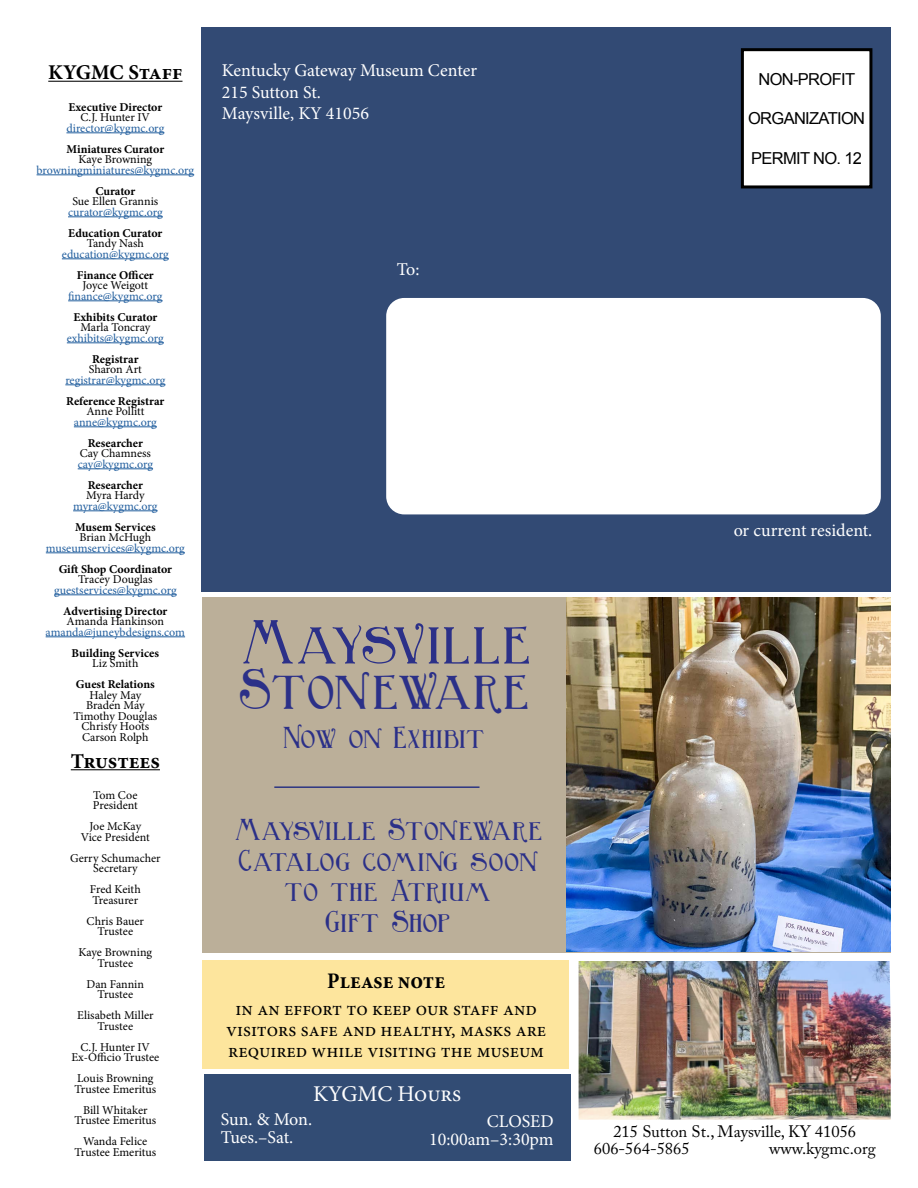
<style>
.page{position:relative;width:918px;height:1188px;background:#fff}
.page>*{position:absolute;margin:0;border:0;box-sizing:border-box;transform-origin:0 0}
.t1{font:52.5px "Birmingham";letter-spacing:.005em;color:#2b3088}
.t2{font:48px "Birmingham";letter-spacing:-.025em;color:#2b3088}
.t3{font:25.5px/30.6px "Birmingham";color:#2b3088;text-align:center}
.t4{font:22.5px "Minion Pro";letter-spacing:-.005em;color:#fff}
.t5{font:700 condensed 22.5px "Minion Pro";color:#000}
.t6{font:700 21px "Minion Pro";color:#000}
.t7{font:19.5px/21px "Minion Pro";color:#000;text-align:center}
.t8{font:18px/21.6px "Minion Pro";color:#fff}
.t9{font:16.5px/16.5px "Adobe Caslon Pro";color:#000}
.t10{font:16.5px "Arial";letter-spacing:-.04em;color:#000}
.t11{font:12px/10.5px "Minion Pro";letter-spacing:-.01em;color:#000;text-align:center}
.t12{font:12px "Minion Pro";letter-spacing:-.01em;color:#215e9e}
.t13{font:700 12px "Minion Pro";color:#000}
</style>
<div class="page">
<hr style="left:48px;top:81px;width:135px;height:1px;background:#000">
<hr style="left:66px;top:133px;width:98px;height:1px;background:#215e9e">
<hr style="left:37px;top:175px;width:157px;height:1px;background:#215e9e">
<hr style="left:68px;top:217px;width:95px;height:1px;background:#215e9e">
<hr style="left:62px;top:259px;width:107px;height:1px;background:#215e9e">
<hr style="left:68px;top:301px;width:95px;height:1px;background:#215e9e">
<hr style="left:67px;top:343px;width:97px;height:1px;background:#215e9e">
<hr style="left:65px;top:385px;width:100px;height:1px;background:#215e9e">
<hr style="left:74px;top:427px;width:83px;height:1px;background:#215e9e">
<hr style="left:78px;top:469px;width:75px;height:1px;background:#215e9e">
<hr style="left:73px;top:511px;width:85px;height:1px;background:#215e9e">
<hr style="left:46px;top:553px;width:139px;height:1px;background:#215e9e">
<hr style="left:54px;top:595px;width:123px;height:1px;background:#215e9e">
<hr style="left:46px;top:637px;width:139px;height:1px;background:#215e9e">
<hr style="left:71px;top:769px;width:89px;height:1px;background:#000">
<div style="left:203px;top:597px;width:688px;height:356px;background:#bbaf99"></div>
<img style="left:579px;top:961px;width:312px;height:159px">
<div style="left:201px;top:27px;width:690px;height:565px;background:#324a74"></div>
<div style="left:386px;top:298px;width:495px;height:216px;background:#fff;border-radius:18px"></div>
<div style="left:742px;top:50px;width:129px;height:137px;background:#fff"></div>
<div style="left:741px;top:48px;width:131px;height:140px;border:3px solid #000"></div>
<div style="left:204px;top:1074px;width:367px;height:87px;background:#324c74"></div>
<div style="left:202px;top:960px;width:367px;height:109px;background:#fde59d"></div>
<img style="left:567px;top:597px;width:324px;height:354px">
<hr style="left:274px;top:786px;width:206px;height:2px;background:#2c3582">
<h3 class="t6" style="left:48px;top:58px;width:136px">KYGMC Staff</h3>
<p class="t13" style="left:68px;top:98px;width:95px">Executive Director</p>
<p class="t11" style="left:81px;top:112px;width:71px">C.J. Hunter IV</p>
<p class="t12" style="left:66px;top:120px;width:99px">director@kygmc.org</p>
<p class="t13" style="left:67px;top:140px;width:99px">Miniatures Curator</p>
<p class="t11" style="left:79px;top:154px;width:75px">Kaye Browning</p>
<p class="t12" style="left:37px;top:162px;width:159px">browningminiatures@kygmc.org</p>
<p class="t13" style="left:95px;top:182px;width:41px">Curator</p>
<p class="t11" style="left:72px;top:196px;width:87px">Sue Ellen Grannis</p>
<p class="t12" style="left:68px;top:204px;width:96px">curator@kygmc.org</p>
<p class="t13" style="left:68px;top:224px;width:96px">Education Curator</p>
<p class="t11" style="left:87px;top:238px;width:59px">Tandy Nash</p>
<p class="t12" style="left:62px;top:246px;width:109px">education@kygmc.org</p>
<p class="t13" style="left:77px;top:266px;width:78px">Finance Officer</p>
<p class="t11" style="left:83px;top:280px;width:67px">Joyce Weigott</p>
<p class="t12" style="left:68px;top:288px;width:96px">finance@kygmc.org</p>
<p class="t13" style="left:73px;top:308px;width:86px">Exhibits Curator</p>
<p class="t11" style="left:80px;top:322px;width:72px">Marla Toncray</p>
<p class="t12" style="left:67px;top:330px;width:99px">exhibits@kygmc.org</p>
<p class="t13" style="left:92px;top:350px;width:48px">Registrar</p>
<p class="t11" style="left:89px;top:364px;width:55px">Sharon Art</p>
<p class="t12" style="left:65px;top:372px;width:102px">registrar@kygmc.org</p>
<p class="t13" style="left:66px;top:392px;width:100px">Reference Registrar</p>
<p class="t11" style="left:86px;top:406px;width:59px">Anne Pollitt</p>
<p class="t12" style="left:74px;top:414px;width:84px">anne@kygmc.org</p>
<p class="t13" style="left:88px;top:434px;width:57px">Researcher</p>
<p class="t11" style="left:80px;top:448px;width:73px">Cay Chamness</p>
<p class="t12" style="left:78px;top:456px;width:77px">cay@kygmc.org</p>
<p class="t13" style="left:88px;top:476px;width:57px">Researcher</p>
<p class="t11" style="left:86px;top:490px;width:60px">Myra Hardy</p>
<p class="t12" style="left:73px;top:498px;width:86px">myra@kygmc.org</p>
<p class="t13" style="left:75px;top:518px;width:82px">Musem Services</p>
<p class="t11" style="left:79px;top:532px;width:73px">Brian McHugh</p>
<p class="t12" style="left:46px;top:540px;width:141px">museumservices@kygmc.org</p>
<p class="t13" style="left:59px;top:560px;width:115px">Gift Shop Coordinator</p>
<p class="t11" style="left:78px;top:574px;width:76px">Tracey Douglas</p>
<p class="t12" style="left:54px;top:582px;width:124px">guestservices@kygmc.org</p>
<p class="t13" style="left:63px;top:602px;width:106px">Advertising Director</p>
<p class="t11" style="left:67px;top:616px;width:99px">Amanda Hankinson</p>
<p class="t12" style="left:46px;top:624px;width:141px">amanda@juneybdesigns.com</p>
<p class="t13" style="left:72px;top:644px;width:89px">Building Services</p>
<p class="t11" style="left:92px;top:658px;width:48px">Liz Smith</p>
<p class="t13" style="left:76px;top:676px;width:80px">Guest Relations</p>
<p class="t11" style="left:73px;top:690px;width:85px">Haley May<br>Braden May<br>Timothy Douglas<br>Christy Hoots<br>Carson Rolph</p>
<h3 class="t6" style="left:71px;top:746px;width:91px">Trustees</h3>
<p class="t11" style="left:93px;top:790px;width:47px;text-align:left">Tom Coe<br>President</p>
<p class="t11" style="left:81px;top:821px;width:71px">Joe McKay<br>Vice President</p>
<p class="t11" style="left:70px;top:853px;width:92px">Gerry Schumacher<br>Secretary</p>
<p class="t11" style="left:90px;top:884px;width:52px;text-align:left">Fred Keith<br>Treasurer</p>
<p class="t11" style="left:87px;top:916px;width:59px">Chris Bauer<br>Trustee</p>
<p class="t11" style="left:79px;top:947px;width:75px">Kaye Browning<br>Trustee</p>
<p class="t11" style="left:87px;top:979px;width:59px">Dan Fannin<br>Trustee</p>
<p class="t11" style="left:77px;top:1010px;width:78px">Elisabeth Miller<br>Trustee</p>
<p class="t11" style="left:71px;top:1042px;width:89px">C.J. Hunter IV<br>Ex-Officio Trustee</p>
<p class="t11" style="left:74px;top:1073px;width:83px;text-align:left">Louis Browning<br>Trustee Emeritus</p>
<p class="t11" style="left:74px;top:1105px;width:83px">Bill Whitaker<br>Trustee Emeritus</p>
<p class="t11" style="left:74px;top:1136px;width:83px">Wanda Felice<br>Trustee Emeritus</p>
<h3 class="t8" style="left:222px;top:60px;width:257px">Kentucky Gateway Museum Center<br>215 Sutton St.<br>Maysville, KY 41056</h3>
<h3 class="t8" style="left:397px;top:259px;width:24px">To:</h3>
<h1 class="t1" style="left:236px;top:615px;width:296px">Maysville</h1>
<h2 class="t2" style="left:238px;top:664px;width:293px">Stonewar e</h2>
<h3 class="t3" style="left:283px;top:722px;width:203px">Now on Exhibit</h3>
<h3 class="t3" style="left:233px;top:815px;width:311px">Maysville Stonewar e<br>Catalog coming soon to the Atr ium<br>Gift Shop</h3>
<h3 class="t5" style="left:327px;top:965px;width:119px">Please note</h3>
<h3 class="t7" style="left:226px;top:998px;width:322px">in an effort to keep our staff and visitors safe and healthy, masks are required while visiting the museum</h3>
<h3 class="t4" style="left:313px;top:1079px;width:150px">KYGMC Hours</h3>
<h3 class="t8" style="left:221px;top:1111px;width:93px;line-height:18px">Sun. &amp; Mon.<br>Tues.–Sat.</h3>
<h3 class="t8" style="left:429px;top:1113px;width:126px;line-height:18px;text-align:right">CLOSED<br>10:00am–3:30pm</h3>
<h3 class="t10" style="left:758px;top:68px;width:98px">NON-PROFIT</h3>
<h3 class="t10" style="left:748px;top:108px;width:119px">ORGANIZATION</h3>
<h3 class="t10" style="left:751px;top:147px;width:112px">PERMIT NO. 12</h3>
<h3 class="t8" style="left:734px;top:519px;width:140px">or current resident.</h3>
<h3 class="t9" style="left:594px;top:1123px;width:264px;text-indent:20px">215 Sutton St., Maysville, KY 41056<br>606-564-5865</h3>
<h3 class="t9" style="left:769px;top:1140px;width:108px">www.kygmc.org</h3>
</div>
